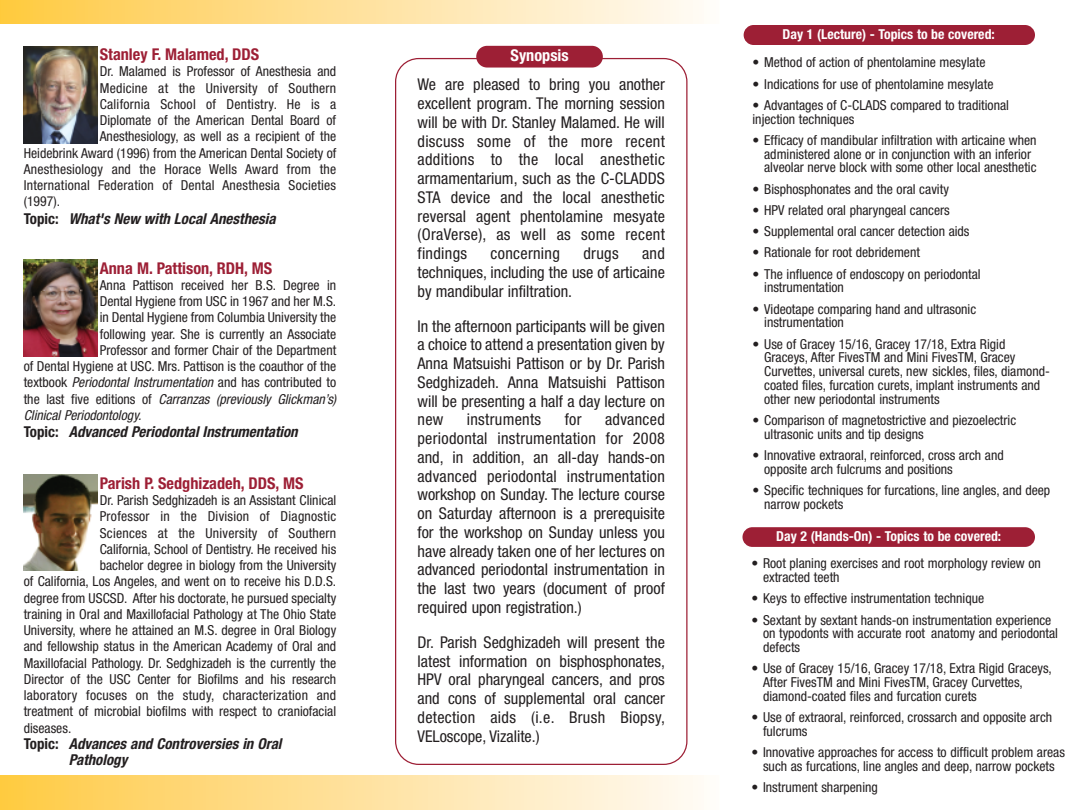
<style>
.page{position:relative;width:1080px;height:810px;background:#fff}
.page>*{position:absolute;margin:0;border:0;box-sizing:border-box;transform-origin:0 0}
.t1{font:condensed 16.25px/18.8px "Helvetica Neue";color:#231f20;text-align:justify}
.t2{font:700 condensed 16.25px "Helvetica Neue";color:#9d1f35}
.t3{font:condensed 16.25px "Helvetica Neue";letter-spacing:.02em;color:#231f20}
.t4{font:700 condensed 16.25px "Helvetica Neue";color:#fff}
.t5{font:italic 700 condensed 15px/16.2px "Helvetica Neue";color:#231f20}
.t6{font:condensed 13.75px/13.8px "Helvetica Neue";color:#231f20}
.t7{font:condensed 13.75px "Helvetica Neue";letter-spacing:.02em;color:#231f20}
.t8{font:italic condensed 13.75px "Helvetica Neue";color:#231f20}
.t9{font:700 condensed 13.75px "Helvetica Neue";color:#fff}
.s1{font-style:normal}
.s2{font-style:italic}
</style>
<div class="page">
<div style="left:744px;top:25px;width:291px;height:20px;background:#9d1f35;border-radius:10px"></div>
<div style="left:0;top:0;width:720px;height:24px;background:linear-gradient(to right,#ffca43,#fffbf9)"></div>
<div style="left:0;top:776px;width:720px;height:34px;background:linear-gradient(to right,#ffca45,#fffbf9)"></div>
<svg style="left:395px;top:58px;width:293px;height:707px"></svg>
<div style="left:476px;top:46px;width:127px;height:22px;background:#9d1f35;border-radius:11px"></div>
<img style="left:23px;top:46px;width:74px;height:98px">
<img style="left:23px;top:260px;width:74px;height:96px">
<img style="left:23px;top:475px;width:74px;height:96px">
<div style="left:742px;top:527px;width:293px;height:20px;background:#9d1f35;border-radius:10px"></div>
<p class="t2" style="left:100px;top:49px;width:161px">Stanley F. Malamed, DDS</p>
<p class="t6" style="left:100px;top:66px;width:238px">Dr. Malamed is Professor of Anesthesia and</p>
<p class="t7" style="left:100px;top:83px;width:238px">Medicine at the University of Southern</p>
<p class="t7" style="left:100px;top:99px;width:238px">California School of Dentistry. He is a</p>
<p class="t6" style="left:100px;top:115px;width:238px">Diplomate of the American Dental Board of</p>
<p class="t6" style="left:100px;top:131px;width:238px">Anesthesiology, as well as a recipient of the</p>
<p class="t6" style="left:24px;top:147px;width:314px">Heidebrink Award (1996) from the American Dental Society of</p>
<p class="t6" style="left:24px;top:163px;width:314px">Anesthesiology and the Horace Wells Award from the</p>
<p class="t6" style="left:24px;top:180px;width:314px">International Federation of Dental Anesthesia Societies</p>
<p class="t6" style="left:24px;top:196px;width:38px">(1997).</p>
<p class="t5" style="left:24px;top:212px;width:256px"><span class="s1">To p i c :</span> What 's New with Local Anesthesia</p>
<p class="t2" style="left:100px;top:262px;width:174px">Anna M. Pattison, RDH, MS</p>
<p class="t6" style="left:100px;top:279px;width:238px">Anna Pattison received her B.S. Degree in</p>
<p class="t6" style="left:100px;top:296px;width:238px">Dental Hygiene from USC in 1967 and her M.S.</p>
<p class="t6" style="left:100px;top:312px;width:238px">in Dental Hygiene from Columbia University the</p>
<p class="t6" style="left:100px;top:328px;width:238px">following year. She is currently an Associate</p>
<p class="t6" style="left:100px;top:344px;width:238px">Professor and former Chair of the Department</p>
<p class="t6" style="left:24px;top:361px;width:314px">of Dental Hygiene at USC. Mrs. Pattison is the coauthor of the</p>
<p class="t6" style="left:24px;top:377px;width:314px">textbook <span class="s2">Periodontal Instrumentation</span> and has contributed to</p>
<p class="t8" style="left:24px;top:394px;width:314px"><span class="s1">t h e l a s t f i v e e d i t i o n s o f</span> Carranzas (previously Glickman’s)</p>
<p class="t8" style="left:24px;top:410px;width:122px">Clinical Periodontology.</p>
<p class="t5" style="left:24px;top:425px;width:278px"><span class="s1">To p i c :</span> Advanced Periodontal Instrumentation</p>
<p class="t2" style="left:100px;top:477px;width:205px">Parish P. Sedghizadeh, DDS, MS</p>
<p class="t6" style="left:100px;top:495px;width:238px">Dr. Parish Sedghizadeh is an Assistant Clinical</p>
<p class="t7" style="left:100px;top:512px;width:238px">Professor in the Division of Diagnostic</p>
<p class="t7" style="left:100px;top:528px;width:238px">Sciences at the University of Southern</p>
<p class="t6" style="left:100px;top:543px;width:238px">California, School of Dentistry. He received his</p>
<p class="t6" style="left:100px;top:560px;width:238px">bachelor degree in biology from the University</p>
<p class="t6" style="left:24px;top:576px;width:314px">of California, Los Angeles, and went on to receive his D.D.S.</p>
<p class="t6" style="left:24px;top:592px;width:314px">degree from USCSD. After his doctorate, he pursued specialty</p>
<p class="t6" style="left:24px;top:608px;width:314px">training in Oral and Maxillofacial Pathology at The Ohio State</p>
<p class="t6" style="left:24px;top:625px;width:314px">University, where he attained an M.S. degree in Oral Biology</p>
<p class="t6" style="left:24px;top:641px;width:314px">and fellowship status in the American Academy of Oral and</p>
<p class="t6" style="left:24px;top:657px;width:314px">Maxillofacial Pathology. Dr. Sedghizadeh is the currently the</p>
<p class="t6" style="left:24px;top:673px;width:314px">Director of the USC Center for Biofilms and his research</p>
<p class="t7" style="left:24px;top:690px;width:314px">laboratory focuses on the study, characterization and</p>
<p class="t6" style="left:24px;top:706px;width:314px">treatment of microbial biofilms with respect to craniofacial</p>
<p class="t6" style="left:24px;top:722px;width:49px">diseases.</p>
<p class="t5" style="left:69px;top:737px;width:217px;text-indent:-45px"><span class="s1">To p i c :</span> Advances and Controversies in Oral<br>Pathology</p>
<p class="t9" style="left:783px;top:29px;width:214px">Day 1 (Lecture) - Topics to be covered:</p>
<p class="t4" style="left:511px;top:50px;width:60px">Synopsis</p>
<p class="t6" style="left:753px;top:57px;width:235px">• Method of action of phentolamine mesylate</p>
<p class="t6" style="left:753px;top:78px;width:243px">• Indications for use of phentolamine mesylate</p>
<p class="t6" style="left:753px;top:99px;width:258px">• Advantages of C-CLADS compared to traditional injection techniques</p>
<p class="t6" style="left:764px;top:134px;width:274px;text-indent:-12px">• Efficacy of mandibular infiltration with articaine when administered alone or in conjunction with an inferior alveolar nerve block with some other local anesthetic</p>
<p class="t6" style="left:753px;top:183px;width:198px">• Bisphosphonates and the oral cavity</p>
<p class="t6" style="left:753px;top:204px;width:199px">• HPV related oral pharyngeal cancers</p>
<p class="t6" style="left:753px;top:225px;width:219px">• Supplemental oral cancer detection aids</p>
<p class="t6" style="left:753px;top:247px;width:169px">• Rationale for root debridement</p>
<p class="t6" style="left:764px;top:268px;width:218px;text-indent:-12px">• The influence of endoscopy on periodontal instrumentation</p>
<p class="t6" style="left:764px;top:303px;width:214px;text-indent:-12px">• Videotape comparing hand and ultrasonic instrumentation</p>
<p class="t6" style="left:764px;top:338px;width:287px;text-indent:-12px">• Use of Gracey 15/16, Gracey 17/18, Extra Rigid Graceys, After FivesTM and Mini FivesTM, Gracey Curvettes, universal curets, new sickles, files, diamond&shy;coated files, furcation curets, implant instruments and other new periodontal instruments</p>
<p class="t6" style="left:764px;top:414px;width:254px;text-indent:-12px">• Comparison of magnetostrictive and piezoelectric ultrasonic units and tip designs</p>
<p class="t6" style="left:764px;top:449px;width:241px;text-indent:-12px">• Innovative extraoral, reinforced, cross arch and opposite arch fulcrums and positions</p>
<p class="t6" style="left:764px;top:484px;width:288px;text-indent:-12px">• Specific techniques for furcations, line angles, and deep narrow pockets</p>
<p class="t1" style="left:418px;top:77px;width:249px">We are pleased to bring you another excellent program. The morning session will be with Dr. Stanley Malamed. He will discuss some of the more recent additions to the local anesthetic armamentarium, such as the C-CLADDS STA device and the local anesthetic reversal agent phentolamine mesyate (OraVerse), as well as some recent findings</p>
<p class="t1" style="left:418px;top:245px;width:249px;text-indent:225px">and techniques, including the use of articaine by mandibular infiltration.</p>
<p class="t1" style="left:418px;top:318px;width:249px">In the afternoon participants will be given a choice to attend a presentation given by Anna Matsuishi Pattison or by Dr. Parish Sedghizadeh. Anna Matsuishi Pattison will be presenting a half a day lecture on new</p>
<p class="t3" style="left:491px;top:247px;width:71px">concerning</p>
<p class="t1" style="left:583px;top:245px;width:37px">drugs</p>
<p class="t3" style="left:467px;top:414px;width:76px">instruments</p>
<p class="t1" style="left:565px;top:412px;width:18px">for</p>
<p class="t1" style="left:418px;top:412px;width:249px;text-indent:188px">advanced periodontal instrumentation for 2008 and, in addition, an all-day hands-on advanced periodontal instrumentation workshop on Sunday. The lecture course on Saturday afternoon is a prerequisite for the workshop on Sunday unless you have already taken one of her lectures on advanced periodontal instrumentation in the last two years (document of proof required upon registration.)</p>
<p class="t1" style="left:418px;top:634px;width:249px">Dr. Parish Sedghizadeh will present the latest information on bisphosphonates, HPV oral pharyngeal cancers, and pros and cons of supplemental oral cancer detection aids (i.e. Brush Biopsy, VELoscope, Vizalite.)</p>
<p class="t9" style="left:776px;top:532px;width:226px">Day 2 (Hands-On) - Topics to be covered:</p>
<p class="t6" style="left:763px;top:558px;width:279px;text-indent:-12px">• Root planing exercises and root morphology review on extracted teeth</p>
<p class="t6" style="left:751px;top:593px;width:234px">• Keys to effective instrumentation technique</p>
<p class="t6" style="left:763px;top:614px;width:296px;text-indent:-12px">• Sextant by sextant hands-on instrumentation experience on typodonts with accurate root anatomy and periodontal defects</p>
<p class="t6" style="left:763px;top:663px;width:290px;text-indent:-12px">• Use of Gracey 15/16, Gracey 17/18, Extra Rigid Graceys,<br>After FivesTM and Mini FivesTM, Gracey Curvettes, diamond-coated files and furcation curets</p>
<p class="t6" style="left:763px;top:711px;width:291px;text-indent:-12px">• Use of extraoral, reinforced, crossarch and opposite arch fulcrums</p>
<p class="t6" style="left:751px;top:746px;width:315px;text-align:center">• Innovative approaches for access to difficult problem areas such as furcations, line angles and deep, narrow pockets</p>
<p class="t6" style="left:751px;top:781px;width:128px">• Instrument sharpening</p>
</div>
